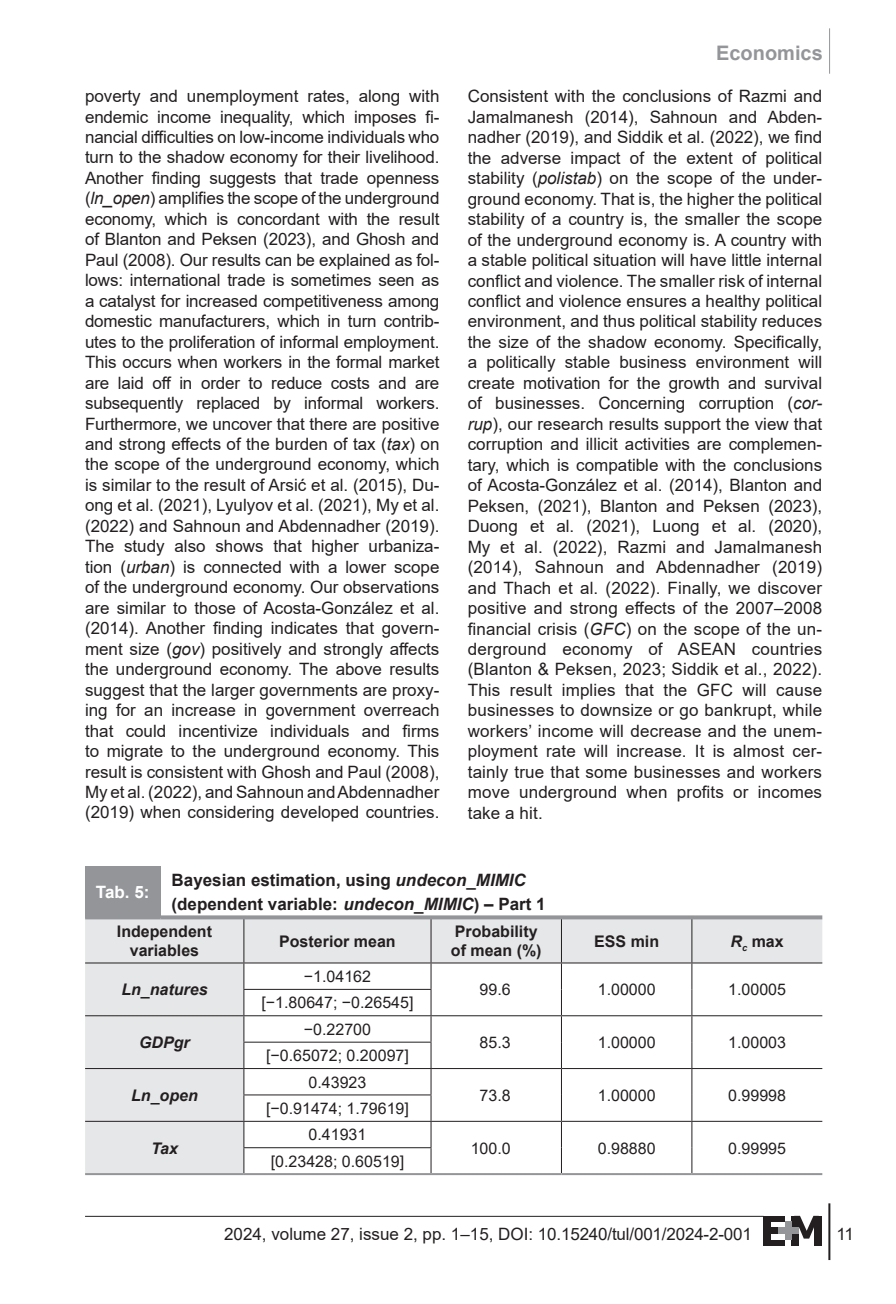
<style>
.page{position:relative;width:896px;height:1304px;background:#fff}
.page>*{position:absolute;margin:0;border:0;box-sizing:border-box;transform-origin:0 0}
.t1{font:700 20px "Arial";color:#939598}
.t2{font:17px/20.4px "Arial";color:#231f20;text-align:justify}
.t3{font:700 17px/24px "Arial";color:#231f20}
.t4{font:700 17px "Arial";color:#fff}
.t5{font:16px "Arial";color:#231f20}
.t6{font:700 16px/19.2px "Arial";color:#231f20;text-align:center}
.t7{font:italic 700 16px "Arial";color:#231f20}
.s1{font-style:italic}
</style>
<div class="page">
<hr style="left:829px;top:28px;width:1px;height:46px;background:#939598">
<hr style="left:828px;top:1203px;width:2px;height:57px;background:#231f20">
<hr style="left:85px;top:1216px;width:678px;height:1px;background:#231f20">
<div style="left:763px;top:1216px;width:22px;height:6px;background:#231f20"></div>
<div style="left:763px;top:1240px;width:22px;height:5px;background:#231f20"></div>
<div style="left:763px;top:1228px;width:15px;height:6px;background:#231f20"></div>
<div style="left:763px;top:1216px;width:8px;height:29px;background:#231f20"></div>
<div style="left:791px;top:1216px;width:7px;height:29px;background:#231f20"></div>
<div style="left:814px;top:1216px;width:8px;height:29px;background:#231f20"></div>
<svg style="left:794px;top:1216px;width:20px;height:23px"></svg>
<div style="left:785px;top:1221px;width:6px;height:19px;background:#939598"></div>
<div style="left:778px;top:1228px;width:20px;height:6px;background:#939598"></div>
<svg style="left:85px;top:919px;width:737px;height:254px"></svg>
<hr style="left:243px;top:918px;width:1px;height:44px;background:#231f20">
<hr style="left:430px;top:918px;width:1px;height:44px;background:#231f20">
<hr style="left:561px;top:918px;width:1px;height:44px;background:#231f20">
<hr style="left:691px;top:918px;width:1px;height:44px;background:#231f20">
<hr style="left:85px;top:962px;width:159px;height:1px;background:#231f20">
<hr style="left:244px;top:962px;width:187px;height:1px;background:#231f20">
<hr style="left:431px;top:962px;width:130px;height:1px;background:#231f20">
<hr style="left:561px;top:962px;width:131px;height:1px;background:#231f20">
<hr style="left:692px;top:962px;width:130px;height:1px;background:#231f20">
<hr style="left:243px;top:989px;width:188px;height:1px;background:#231f20">
<hr style="left:85px;top:1015px;width:159px;height:1px;background:#231f20">
<hr style="left:244px;top:1015px;width:187px;height:1px;background:#231f20">
<hr style="left:431px;top:1015px;width:130px;height:1px;background:#231f20">
<hr style="left:561px;top:1015px;width:131px;height:1px;background:#231f20">
<hr style="left:692px;top:1015px;width:130px;height:1px;background:#231f20">
<hr style="left:243px;top:1042px;width:188px;height:1px;background:#231f20">
<hr style="left:85px;top:1068px;width:159px;height:1px;background:#231f20">
<hr style="left:244px;top:1068px;width:187px;height:1px;background:#231f20">
<hr style="left:431px;top:1068px;width:130px;height:1px;background:#231f20">
<hr style="left:561px;top:1068px;width:131px;height:1px;background:#231f20">
<hr style="left:692px;top:1068px;width:130px;height:1px;background:#231f20">
<hr style="left:243px;top:1094px;width:188px;height:1px;background:#231f20">
<hr style="left:85px;top:1121px;width:159px;height:1px;background:#231f20">
<hr style="left:244px;top:1121px;width:187px;height:1px;background:#231f20">
<hr style="left:431px;top:1121px;width:130px;height:1px;background:#231f20">
<hr style="left:561px;top:1121px;width:131px;height:1px;background:#231f20">
<hr style="left:692px;top:1121px;width:130px;height:1px;background:#231f20">
<svg style="left:561px;top:963px;width:1px;height:210px"></svg>
<svg style="left:691px;top:963px;width:1px;height:210px"></svg>
<hr style="left:243px;top:1147px;width:188px;height:1px;background:#231f20">
<svg style="left:243px;top:963px;width:1px;height:210px"></svg>
<svg style="left:430px;top:963px;width:1px;height:210px"></svg>
<hr style="left:85px;top:1173px;width:159px;height:2px;background:#939598">
<hr style="left:431px;top:1173px;width:130px;height:2px;background:#939598">
<hr style="left:561px;top:1173px;width:131px;height:2px;background:#939598">
<hr style="left:692px;top:1173px;width:130px;height:2px;background:#939598">
<hr style="left:244px;top:1173px;width:187px;height:2px;background:#939598">
<div style="left:85px;top:866px;width:75px;height:51px;background:#939598"></div>
<hr style="left:85px;top:915px;width:75px;height:4px;background:#939598">
<svg style="left:160px;top:915px;width:662px;height:4px;background:#9d9fa2"></svg>
<p class="t1" style="left:716px;top:39px;width:108px">Economics</p>
<p class="t2" style="left:85px;top:86px;width:356px">poverty and unemployment rates, along with endemic income inequality, which imposes fi&shy;nancial difficulties on low-income individuals who turn to the shadow economy for their livelihood.<br>Another finding suggests that trade openness (<span class="s1">ln_open</span>) amplifies the scope of the underground economy, which is concordant with the result of Blanton and Peksen (2023), and Ghosh and Paul (2008). Our results can be explained as fol&shy;lows: international trade is sometimes seen as a catalyst for increased competitiveness among domestic manufacturers, which in turn contrib&shy;utes to the proliferation of informal employment.<br>This occurs when workers in the formal market are laid off in order to reduce costs and are subsequently replaced by informal workers.<br>Furthermore, we uncover that there are positive and strong effects of the burden of tax (<span class="s1">tax</span>) on the scope of the underground economy, which is similar to the result of Arsić et al. (2015), Du&shy;ong et al. (2021), Lyulyov et al. (2021), My et al. (2022) and Sahnoun and Abdennadher (2019).<br>The study also shows that higher urbaniza&shy;tion (<span class="s1">urban</span>) is connected with a lower scope of the underground economy. Our observations are similar to those of Acosta-González et al. (2014). Another finding indicates that govern&shy;ment size (<span class="s1">gov</span>) positively and strongly affects the underground economy. The above results suggest that the larger governments are proxy&shy;ing for an increase in government overreach that could incentivize individuals and firms to migrate to the underground economy. This result is consistent with Ghosh and Paul (2008), My et al. (2022), and Sahnoun and Abdennadher (2019) when considering developed countries.</p>
<p class="t2" style="left:468px;top:86px;width:356px">Consistent with the conclusions of Razmi and Jamalmanesh (2014), Sahnoun and Abden&shy;nadher (2019), and Siddik et al. (2022), we find the adverse impact of the extent of political stability (<span class="s1">polistab</span>) on the scope of the under&shy;ground economy. That is, the higher the political stability of a country is, the smaller the scope of the underground economy is. A country with a stable political situation will have little internal conflict and violence. The smaller risk of internal conflict and violence ensures a healthy political environment, and thus political stability reduces the size of the shadow economy. Specifically, a politically stable business environment will create motivation for the growth and survival of businesses. Concerning corruption (<span class="s1">cor&shy;rup</span>), our research results support the view that corruption and illicit activities are complemen&shy;tary, which is compatible with the conclusions of Acosta-González et al. (2014), Blanton and Peksen, (2021), Blanton and Peksen (2023), Duong et al. (2021), Luong et al. (2020), My et al. (2022), Razmi and Jamalmanesh (2014), Sahnoun and Abdennadher (2019) and Thach et al. (2022). Finally, we discover positive and strong effects of the 2007–2008 financial crisis (<span class="s1">GFC</span>) on the scope of the un&shy;derground economy of ASEAN countries (Blanton &amp; Peksen, 2023; Siddik et al., 2022).<br>This result implies that the GFC will cause businesses to downsize or go bankrupt, while workers’ income will decrease and the unem&shy;ployment rate will increase. It is almost cer&shy;tainly true that some businesses and workers move underground when profits or incomes take a hit.</p>
<p class="t4" style="left:96px;top:880px;width:55px">Tab. 5:</p>
<p class="t3" style="left:172px;top:868px;width:375px">Bayesian estimation, using <span class="s1">undecon_MIMIC </span>(dependent variable: <span class="s1">undecon_MIMIC</span>) – Part 1</p>
<p class="t6" style="left:117px;top:922px;width:97px">Independent variables</p>
<p class="t6" style="left:279px;top:932px;width:118px">Posterior mean</p>
<p class="t6" style="left:451px;top:922px;width:92px;text-align:left">Probability of mean (%)</p>
<p class="t6" style="left:594px;top:932px;width:66px">ESS min</p>
<p class="t6" style="left:730px;top:932px;width:55px"><span class="s1">R</span><sub>c</sub> max</p>
<p class="t7" style="left:121px;top:979px;width:88px">Ln_natures</p>
<p class="t5" style="left:304px;top:965px;width:69px">−1.04162</p>
<p class="t5" style="left:479px;top:979px;width:33px">99.6</p>
<p class="t5" style="left:598px;top:979px;width:59px">1.00000</p>
<p class="t5" style="left:728px;top:979px;width:59px">1.00005</p>
<p class="t5" style="left:261px;top:992px;width:154px">[−1.80647; −0.26545]</p>
<p class="t7" style="left:139px;top:1032px;width:52px">GDPgr</p>
<p class="t5" style="left:304px;top:1018px;width:69px">−0.22700</p>
<p class="t5" style="left:266px;top:1045px;width:144px">[−0.65072; 0.20097]</p>
<p class="t5" style="left:479px;top:1031px;width:33px">85.3</p>
<p class="t5" style="left:598px;top:1031px;width:59px">1.00000</p>
<p class="t5" style="left:728px;top:1031px;width:59px">1.00003</p>
<p class="t7" style="left:131px;top:1084px;width:68px">Ln_open</p>
<p class="t5" style="left:308px;top:1071px;width:59px">0.43923</p>
<p class="t5" style="left:266px;top:1097px;width:144px">[−0.91474; 1.79619]</p>
<p class="t5" style="left:479px;top:1084px;width:33px">73.8</p>
<p class="t5" style="left:598px;top:1084px;width:59px">1.00000</p>
<p class="t5" style="left:728px;top:1084px;width:59px">0.99998</p>
<p class="t7" style="left:151px;top:1137px;width:28px">Tax</p>
<p class="t5" style="left:309px;top:1124px;width:59px">0.41931</p>
<p class="t5" style="left:271px;top:1150px;width:135px">[0.23428; 0.60519]</p>
<p class="t5" style="left:471px;top:1137px;width:42px">100.0</p>
<p class="t5" style="left:598px;top:1137px;width:59px">0.98880</p>
<p class="t5" style="left:728px;top:1137px;width:59px">0.99995</p>
<p class="t2" style="left:224px;top:1224px;width:529px">2024, volume 27, issue 2, pp. 1–15, DOI: 10.15240/tul/001/2024-2-001</p>
<p class="t2" style="left:836px;top:1224px;width:19px">11</p>
</div>
